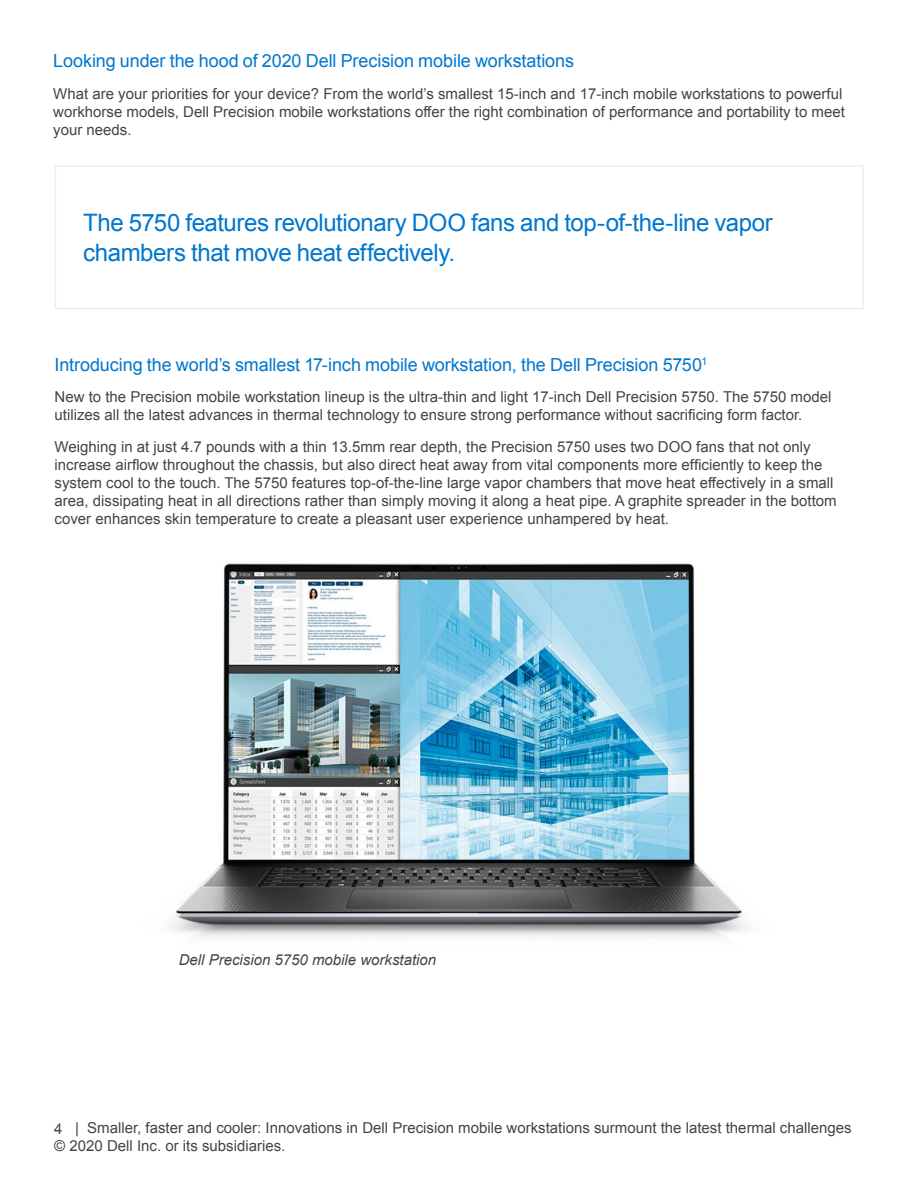
<style>
.page{position:relative;width:918px;height:1188px;background:#fff}
.page>*{position:absolute;margin:0;border:0;box-sizing:border-box;transform-origin:0 0}
.t1{font:24px/30px "Arial";letter-spacing:-.02em;color:#0076ce}
.t2{font:18px "Arial";letter-spacing:-.005em;color:#0076ce}
.t3{font:15px/18px "Arial";color:#444}
.t4{font:italic 15px "Arial";color:#444}
</style>
<div class="page">
<div style="left:55px;top:165px;width:809px;height:144px;border:2px solid #eee"></div>
<img style="left:170px;top:563px;width:576px;height:375px">
<p class="t2" style="left:53px;top:49px;width:522px">Looking under the hood of 2020 Dell Precision mobile workstations</p>
<p class="t3" style="left:53px;top:84px;width:793px">What are your priorities for your device? From the world’s smallest 15-inch and 17-inch mobile workstations to powerful workhorse models, Dell Precision mobile workstations offer the right combination of performance and portability to meet your needs.</p>
<h1 class="t1" style="left:83px;top:208px;width:691px">The 5750 features revolutionary DOO fans and top-of-the-line vapor chambers that move heat effectively.</h1>
<p class="t2" style="left:55px;top:353px;width:654px">Introducing the world’s smallest 17-inch mobile workstation, the Dell Precision 5750<sup>1</sup></p>
<p class="t3" style="left:55px;top:388px;width:778px">New to the Precision mobile workstation lineup is the ultra-thin and light 17-inch Dell Precision 5750. The 5750 model utilizes all the latest advances in thermal technology to ensure strong performance without sacrificing form factor.</p>
<p class="t3" style="left:55px;top:438px;width:784px">Weighing in at just 4.7 pounds with a thin 13.5mm rear depth, the Precision 5750 uses two DOO fans that not only increase airflow throughout the chassis, but also direct heat away from vital components more efficiently to keep the system cool to the touch. The 5750 features top-of-the-line large vapor chambers that move heat effectively in a small area, dissipating heat in all directions rather than simply moving it along a heat pipe. A graphite spreader in the bottom cover enhances skin temperature to create a pleasant user experience unhampered by heat.</p>
<p class="t4" style="left:179px;top:950px;width:259px">Dell Precision 5750 mobile workstation</p>
<p class="t3" style="left:54px;top:1119px;width:799px">4 | Smaller, faster and cooler: Innovations in Dell Precision mobile workstations surmount the latest thermal challenges © 2020 Dell Inc. or its subsidiaries.</p>
</div>
